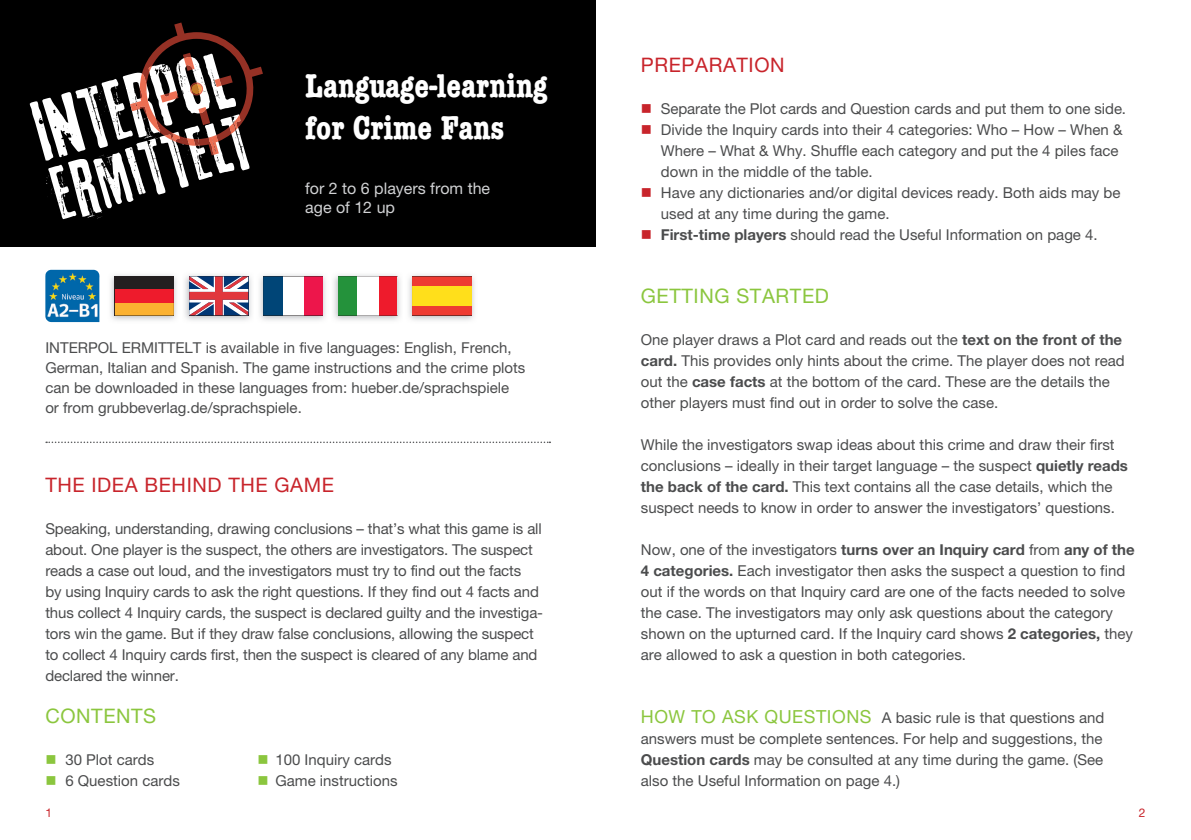
<style>
.page{position:relative;width:1191px;height:840px;background:#fff}
.page>*{position:absolute;margin:0;border:0;box-sizing:border-box;transform-origin:0 0}
.t1{font:700 condensed 34px/42px "American Typewriter";color:#fff}
.t2{font:20px "Helvetica Neue";letter-spacing:.03em;color:#c8242b}
.t3{font:20px "Helvetica Neue";letter-spacing:.03em;color:#8bc63e}
.t4{font:16px/19px "Helvetica Neue";color:#d1d2d4}
.t5{font:15px/21px "Helvetica Neue";color:#4b4c4d}
.t6{font:12px "Helvetica Neue";color:#c8242b}
.s1{color:#8bc63e}
.s2{color:#c8242b}
.s3{font-weight:700}
.s4{font-size:18px;color:#8bc63e}
</style>
<div class="page">
<div style="left:0;top:0;width:595px;height:247px;background:#000"></div>
<img style="left:408px;top:274px;width:67px;height:47px">
<div style="left:412px;top:276px;width:59px;height:10px;background:#ee3b32"></div>
<div style="left:412px;top:286px;width:59px;height:20px;background:#ffdf1b"></div>
<div style="left:412px;top:306px;width:59px;height:9px;background:#ee3b32"></div>
<img style="left:259px;top:274px;width:67px;height:47px">
<div style="left:264px;top:276px;width:19px;height:39px;background:#004577"></div>
<div style="left:303px;top:276px;width:20px;height:39px;background:#ed164b"></div>
<div style="left:283px;top:276px;width:20px;height:39px;background:#fff"></div>
<img style="left:334px;top:274px;width:67px;height:47px">
<svg style="left:338px;top:276px;width:59px;height:39px"></svg>
<img style="left:45px;top:270px;width:55px;height:52px">
<img style="left:185px;top:274px;width:67px;height:47px">
<svg style="left:191px;top:278px;width:55px;height:35px"></svg>
<img style="left:110px;top:274px;width:67px;height:47px">
<div style="left:115px;top:276px;width:59px;height:13px;background:#231f20"></div>
<div style="left:115px;top:303px;width:59px;height:12px;background:#fbb131"></div>
<div style="left:115px;top:289px;width:59px;height:14px;background:#ee1b2c"></div>
<svg style="left:30px;top:22px;width:233px;height:197px"></svg>
<svg style="left:46px;top:441px;width:504px;height:2px"></svg>
<h1 class="t1" style="left:305px;top:64px;width:244px">Language-learning for Crime Fans</h1>
<p class="t4" style="left:305px;top:179px;width:186px">for 2 to 6 players from the age of 12 up</p>
<p class="t5" style="left:45px;top:337px;width:481px;line-height:20px">INTERPOL ERMITTELT is available in five languages: English, French, German, Italian and Spanish. The game instructions and the crime plots can be downloaded in these languages from: hueber.de/sprachspiele or from grubbeverlag.de/sprachspiele.</p>
<h2 class="t2" style="left:45px;top:472px;width:290px">THE IDEA BEHIND THE GAME</h2>
<p class="t5" style="left:45px;top:517px;width:499px">Speaking, understanding, drawing conclusions – that’s what this game is all about. One player is the suspect, the others are investigators. The suspect reads a case out loud, and the investigators must try to find out the facts<br>by using Inquiry cards to ask the right questions. If they find out 4 facts and thus collect 4 Inquiry cards, the suspect is declared guilty and the investiga&shy;tors win the game. But if they draw false conclusions, allowing the suspect to collect 4 Inquiry cards first, then the suspect is cleared of any blame and declared the winner.</p>
<h2 class="t3" style="left:45px;top:703px;width:112px">CONTENTS</h2>
<p class="t5" style="left:45px;top:748px;width:110px"><span class="s1">■</span> 30 Plot cards</p>
<p class="t5" style="left:257px;top:748px;width:136px"><span class="s1">■</span> 100 Inquiry cards</p>
<p class="t5" style="left:45px;top:769px;width:136px"><span class="s1">■</span> 6 Question cards</p>
<p class="t5" style="left:257px;top:769px;width:142px"><span class="s1">■</span> Game instructions</p>
<h2 class="t2" style="left:641px;top:52px;width:145px">PREPARATION</h2>
<p class="t5" style="left:641px;top:97px;width:487px"><span class="s2">■</span> Separate the Plot cards and Question cards and put them to one side.</p>
<p class="t5" style="left:661px;top:118px;width:463px;text-indent:-20px"><span class="s2">■</span> Divide the Inquiry cards into their 4 categories: Who – How – When &amp;<br>Where – What &amp; Why. Shuffle each category and put the 4 piles face down in the middle of the table.</p>
<p class="t5" style="left:661px;top:181px;width:461px;text-indent:-20px"><span class="s2">■</span> Have any dictionaries and/or digital devices ready. Both aids may be used at any time during the game.</p>
<p class="t5" style="left:641px;top:223px;width:458px"><span class="s2">■</span> <span class="s3">First-time players</span> should read the Useful Information on page 4.</p>
<h2 class="t3" style="left:641px;top:283px;width:189px">GETTING STARTED</h2>
<p class="t5" style="left:641px;top:328px;width:485px">One player draws a Plot card and reads out the <span class="s3">text on the front of the card.</span> This provides only hints about the crime. The player does not read out the <span class="s3">case facts</span> at the bottom of the card. These are the details the other players must find out in order to solve the case.</p>
<p class="t5" style="left:641px;top:433px;width:488px">While the investigators swap ideas about this crime and draw their first conclusions – ideally in their target language – the suspect <span class="s3">quietly reads the back of the card.</span> This text contains all the case details, which the suspect needs to know in order to answer the investigators’ questions.</p>
<p class="t5" style="left:641px;top:538px;width:495px">Now, one of the investigators <span class="s3">turns over an Inquiry card</span> from <span class="s3">any of the 4 categories.</span> Each investigator then asks the suspect a question to find out if the words on that Inquiry card are one of the facts needed to solve the case. The investigators may only ask questions about the category shown on the upturned card. If the Inquiry card shows <span class="s3">2 categories,</span> they are allowed to ask a question in both categories.</p>
<p class="t5" style="left:641px;top:706px;width:465px"><span class="s4">HOW TO ASK QUESTIONS</span> A basic rule is that questions and answers must be complete sentences. For help and suggestions, the <span class="s3">Question cards</span> may be consulted at any time during the game. (See also the Useful Information on page 4.)</p>
<p class="t6" style="left:45px;top:804px;width:8px">1</p>
<p class="t6" style="left:1139px;top:804px;width:8px">2</p>
</div>
